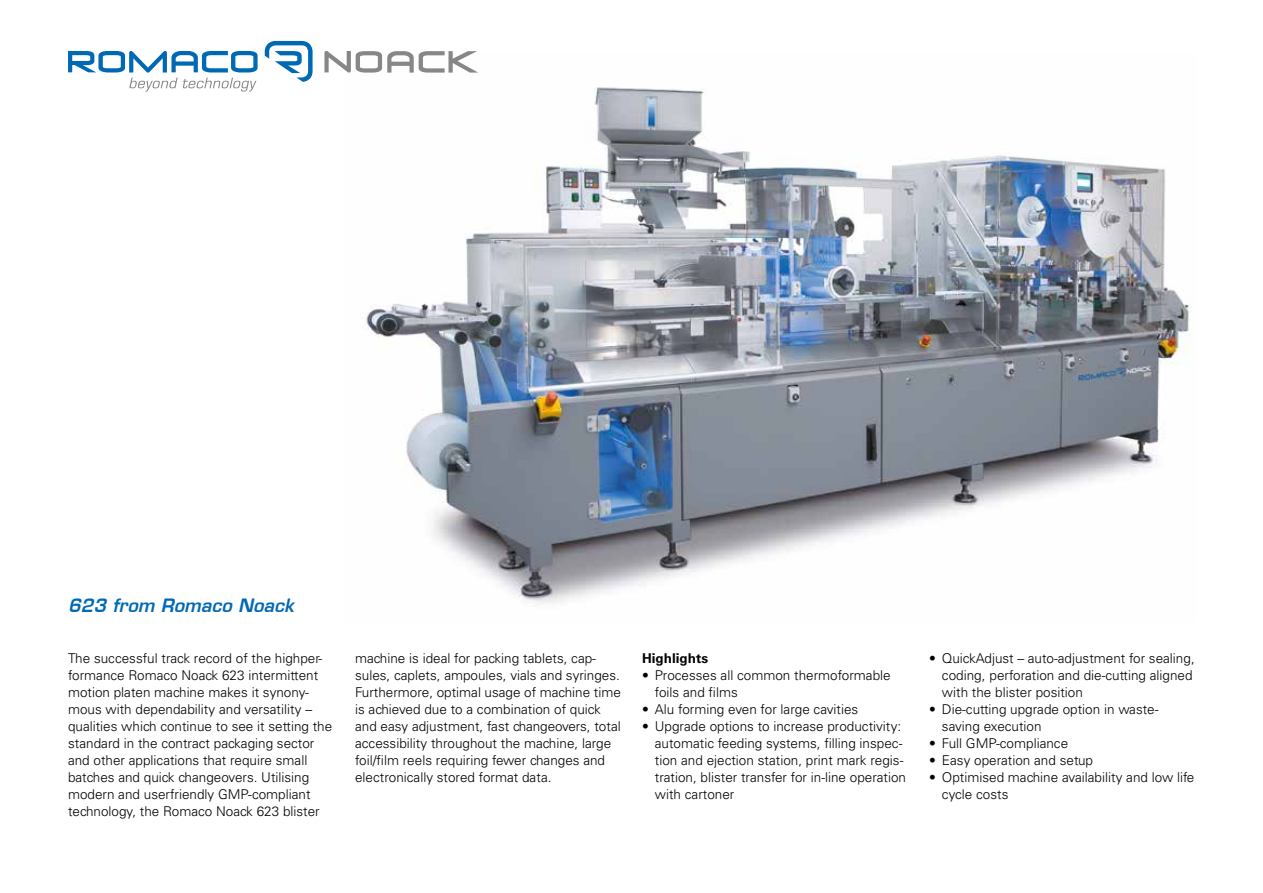
<style>
.page{position:relative;width:1263px;height:893px;background:#fff}
.page>*{position:absolute;margin:0;border:0;box-sizing:border-box;transform-origin:0 0}
.t1{font:italic 600 18px "Eurostile LT";color:#0069b4}
.t2{font:300 13.5px/17px "Univers LT Std";color:#000}
.t3{font:700 13.5px "Univers LT Std";color:#000}
</style>
<div class="page">
<img style="left:365px;top:87px;width:827px;height:517px">
<svg style="left:265px;top:41px;width:48px;height:41px"></svg>
<svg style="left:324px;top:51px;width:154px;height:22px"></svg>
<svg style="left:68px;top:51px;width:190px;height:41px"></svg>
<h1 class="t1" style="left:68px;top:594px;width:227px">623 from Romaco Noack</h1>
<p class="t2" style="left:68px;top:650px;width:266px">The successful track record of the highper&shy;formance Romaco Noack 623 intermittent motion platen machine makes it synony&shy;mous with dependability and versatility – qualities which continue to see it setting the standard in the contract packaging sector and other applications that require small batches and quick changeovers. Utilising modern and userfriendly GMP-compliant technology, the Romaco Noack 623 blister</p>
<p class="t2" style="left:355px;top:650px;width:267px">machine is ideal for packing tablets, cap&shy;sules, caplets, ampoules, vials and syringes.<br>Furthermore, optimal usage of machine time is achieved due to a combination of quick and easy adjustment, fast changeovers, total accessibility throughout the machine, large foil/film reels requiring fewer changes and electronically stored format data.</p>
<p class="t3" style="left:642px;top:651px;width:68px">Highlights</p>
<p class="t2" style="left:655px;top:667px;width:237px;text-indent:-13px">• Processes all common thermoformable foils and films</p>
<p class="t2" style="left:642px;top:701px;width:218px">• Alu forming even for large cavities</p>
<p class="t2" style="left:655px;top:718px;width:253px;text-indent:-13px">• Upgrade options to increase productivity: automatic feeding systems, filling inspec&shy;tion and ejection station, print mark regis&shy;tration, blister transfer for in-line operation with cartoner</p>
<p class="t2" style="left:942px;top:650px;width:254px;text-indent:-13px">• QuickAdjust – auto-adjustment for sealing, coding, perforation and die-cutting aligned with the blister position</p>
<p class="t2" style="left:942px;top:701px;width:218px;text-indent:-13px">• Die-cutting upgrade option in waste&shy;saving execution</p>
<p class="t2" style="left:929px;top:735px;width:140px">• Full GMP-compliance</p>
<p class="t2" style="left:929px;top:752px;width:165px">• Easy operation and setup</p>
<p class="t2" style="left:942px;top:769px;width:254px;text-indent:-13px">• Optimised machine availability and low life cycle costs</p>
</div>
